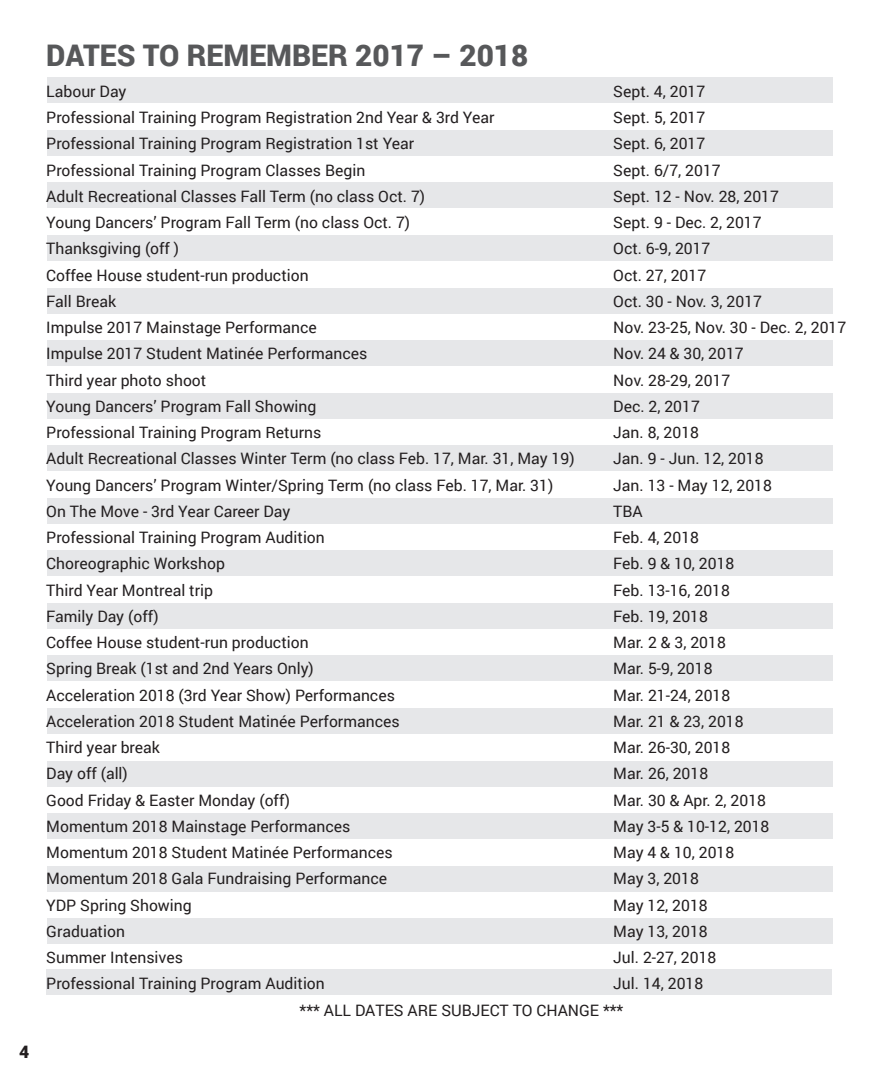
<style>
.page{position:relative;width:882px;height:1071px;background:#fff}
.page>*{position:absolute;margin:0;border:0;box-sizing:border-box;transform-origin:0 0}
.t1{font:900 29.75px "Roboto";color:#57585a}
.t2{font:900 17.5px "Roboto";color:#231f20}
.t3{font:15.75px/26.2px "Roboto";color:#231f20}
</style>
<div class="page">
<div style="left:46px;top:970px;width:786px;height:25px;background:#e6e7e9"></div>
<div style="left:47px;top:78px;width:786px;height:25px;background:#e6e7e9"></div>
<div style="left:47px;top:498px;width:786px;height:25px;background:#e6e7e9"></div>
<div style="left:47px;top:288px;width:786px;height:25px;background:#e6e7e9"></div>
<div style="left:47px;top:708px;width:786px;height:26px;background:#e6e7e9"></div>
<div style="left:47px;top:183px;width:786px;height:25px;background:#e6e7e9"></div>
<div style="left:47px;top:603px;width:786px;height:25px;background:#e6e7e9"></div>
<div style="left:47px;top:393px;width:786px;height:25px;background:#e6e7e9"></div>
<div style="left:47px;top:814px;width:786px;height:25px;background:#e6e7e9"></div>
<div style="left:47px;top:130px;width:786px;height:25px;background:#e6e7e9"></div>
<div style="left:47px;top:551px;width:786px;height:25px;background:#e6e7e9"></div>
<div style="left:47px;top:341px;width:786px;height:25px;background:#e6e7e9"></div>
<div style="left:47px;top:761px;width:786px;height:25px;background:#e6e7e9"></div>
<div style="left:47px;top:235px;width:786px;height:25px;background:#e6e7e9"></div>
<div style="left:47px;top:656px;width:786px;height:25px;background:#e6e7e9"></div>
<div style="left:47px;top:446px;width:786px;height:25px;background:#e6e7e9"></div>
<div style="left:47px;top:866px;width:786px;height:25px;background:#e6e7e9"></div>
<div style="left:47px;top:919px;width:786px;height:25px;background:#e6e7e9"></div>
<p class="t2" style="left:19px;top:1039px;width:12px">4</p>
<h1 class="t1" style="left:46px;top:35px;width:484px">DATES TO REMEMBER 2017 – 2018</h1>
<p class="t3" style="left:46px;top:78px;width:82px">Labour Day</p>
<p class="t3" style="left:613px;top:78px;width:94px">Sept. 4, 2017</p>
<p class="t3" style="left:46px;top:104px;width:450px">Professional Training Program Registration 2nd Year &amp; 3rd Year</p>
<p class="t3" style="left:613px;top:104px;width:94px">Sept. 5, 2017</p>
<p class="t3" style="left:46px;top:130px;width:369px">Professional Training Program Registration 1st Year</p>
<p class="t3" style="left:613px;top:130px;width:94px">Sept. 6, 2017</p>
<p class="t3" style="left:46px;top:156px;width:321px">Professional Training Program Classes Begin</p>
<p class="t3" style="left:613px;top:156px;width:109px">Sept. 6/7, 2017</p>
<p class="t3" style="left:46px;top:183px;width:380px">Adult Recreational Classes Fall Term (no class Oct. 7)</p>
<p class="t3" style="left:613px;top:183px;width:167px">Sept. 12 - Nov. 28, 2017</p>
<p class="t3" style="left:46px;top:209px;width:365px">Young Dancers’ Program Fall Term (no class Oct. 7)</p>
<p class="t3" style="left:613px;top:209px;width:150px">Sept. 9 - Dec. 2, 2017</p>
<p class="t3" style="left:46px;top:235px;width:134px">Thanksgiving (off )</p>
<p class="t3" style="left:613px;top:235px;width:99px">Oct. 6-9, 2017</p>
<p class="t3" style="left:46px;top:261px;width:264px">Coffee House student-run production</p>
<p class="t3" style="left:613px;top:261px;width:94px">Oct. 27, 2017</p>
<p class="t3" style="left:46px;top:288px;width:71px">Fall Break</p>
<p class="t3" style="left:613px;top:288px;width:150px">Oct. 30 - Nov. 3, 2017</p>
<p class="t3" style="left:46px;top:314px;width:272px">Impulse 2017 Mainstage Performance</p>
<p class="t3" style="left:613px;top:314px;width:234px">Nov. 23-25, Nov. 30 - Dec. 2, 2017</p>
<p class="t3" style="left:46px;top:340px;width:323px">Impulse 2017 Student Matinée Performances</p>
<p class="t3" style="left:613px;top:340px;width:132px">Nov. 24 &amp; 30, 2017</p>
<p class="t3" style="left:46px;top:366px;width:162px">Third year photo shoot</p>
<p class="t3" style="left:613px;top:366px;width:119px">Nov. 28-29, 2017</p>
<p class="t3" style="left:46px;top:393px;width:272px">Young Dancers’ Program Fall Showing</p>
<p class="t3" style="left:613px;top:393px;width:88px">Dec. 2, 2017</p>
<p class="t3" style="left:46px;top:419px;width:276px">Professional Training Program Returns</p>
<p class="t3" style="left:613px;top:419px;width:87px">Jan. 8, 2018</p>
<p class="t3" style="left:46px;top:445px;width:530px">Adult Recreational Classes Winter Term (no class Feb. 17, Mar. 31, May 19)</p>
<p class="t3" style="left:613px;top:445px;width:152px">Jan. 9 - Jun. 12, 2018</p>
<p class="t3" style="left:46px;top:471px;width:509px">Young Dancers’ Program Winter/Spring Term (no class Feb. 17, Mar. 31)</p>
<p class="t3" style="left:613px;top:471px;width:160px">Jan. 13 - May 12, 2018</p>
<p class="t3" style="left:46px;top:498px;width:246px">On The Move - 3rd Year Career Day</p>
<p class="t3" style="left:613px;top:498px;width:31px">TBA</p>
<p class="t3" style="left:46px;top:524px;width:280px">Professional Training Program Audition</p>
<p class="t3" style="left:613px;top:524px;width:87px">Feb. 4, 2018</p>
<p class="t3" style="left:46px;top:550px;width:180px">Choreographic Workshop</p>
<p class="t3" style="left:613px;top:550px;width:123px">Feb. 9 &amp; 10, 2018</p>
<p class="t3" style="left:46px;top:576px;width:168px">Third Year Montreal trip</p>
<p class="t3" style="left:613px;top:576px;width:118px">Feb. 13-16, 2018</p>
<p class="t3" style="left:46px;top:603px;width:114px">Family Day (off)</p>
<p class="t3" style="left:613px;top:603px;width:96px">Feb. 19, 2018</p>
<p class="t3" style="left:46px;top:629px;width:264px">Coffee House student-run production</p>
<p class="t3" style="left:613px;top:629px;width:114px">Mar. 2 &amp; 3, 2018</p>
<p class="t3" style="left:46px;top:655px;width:269px">Spring Break (1st and 2nd Years Only)</p>
<p class="t3" style="left:613px;top:655px;width:101px">Mar. 5-9, 2018</p>
<p class="t3" style="left:46px;top:681px;width:350px">Acceleration 2018 (3rd Year Show) Performances</p>
<p class="t3" style="left:613px;top:681px;width:118px">Mar. 21-24, 2018</p>
<p class="t3" style="left:46px;top:708px;width:355px">Acceleration 2018 Student Matinée Performances</p>
<p class="t3" style="left:613px;top:708px;width:132px">Mar. 21 &amp; 23, 2018</p>
<p class="t3" style="left:46px;top:734px;width:115px">Third year break</p>
<p class="t3" style="left:613px;top:734px;width:118px">Mar. 26-30, 2018</p>
<p class="t3" style="left:46px;top:760px;width:83px">Day off (all)</p>
<p class="t3" style="left:613px;top:760px;width:96px">Mar. 26, 2018</p>
<p class="t3" style="left:46px;top:786px;width:245px">Good Friday &amp; Easter Monday (off)</p>
<p class="t3" style="left:613px;top:786px;width:154px">Mar. 30 &amp; Apr. 2, 2018</p>
<p class="t3" style="left:46px;top:813px;width:306px">Momentum 2018 Mainstage Performances</p>
<p class="t3" style="left:613px;top:813px;width:158px">May 3-5 &amp; 10-12, 2018</p>
<p class="t3" style="left:46px;top:839px;width:348px">Momentum 2018 Student Matinée Performances</p>
<p class="t3" style="left:613px;top:839px;width:122px">May 4 &amp; 10, 2018</p>
<p class="t3" style="left:46px;top:865px;width:342px">Momentum 2018 Gala Fundraising Performance</p>
<p class="t3" style="left:613px;top:865px;width:87px">May 3, 2018</p>
<p class="t3" style="left:46px;top:891px;width:147px">YDP Spring Showing</p>
<p class="t3" style="left:613px;top:891px;width:96px">May 12, 2018</p>
<p class="t3" style="left:46px;top:918px;width:80px">Graduation</p>
<p class="t3" style="left:613px;top:918px;width:96px">May 13, 2018</p>
<p class="t3" style="left:46px;top:944px;width:138px">Summer Intensives</p>
<p class="t3" style="left:613px;top:944px;width:105px">Jul. 2-27, 2018</p>
<p class="t3" style="left:46px;top:970px;width:280px">Professional Training Program Audition</p>
<p class="t3" style="left:300px;top:970px;width:405px;text-indent:314px">Jul. 14, 2018 *** ALL DATES ARE SUBJECT TO CHANGE ***</p>
</div>
